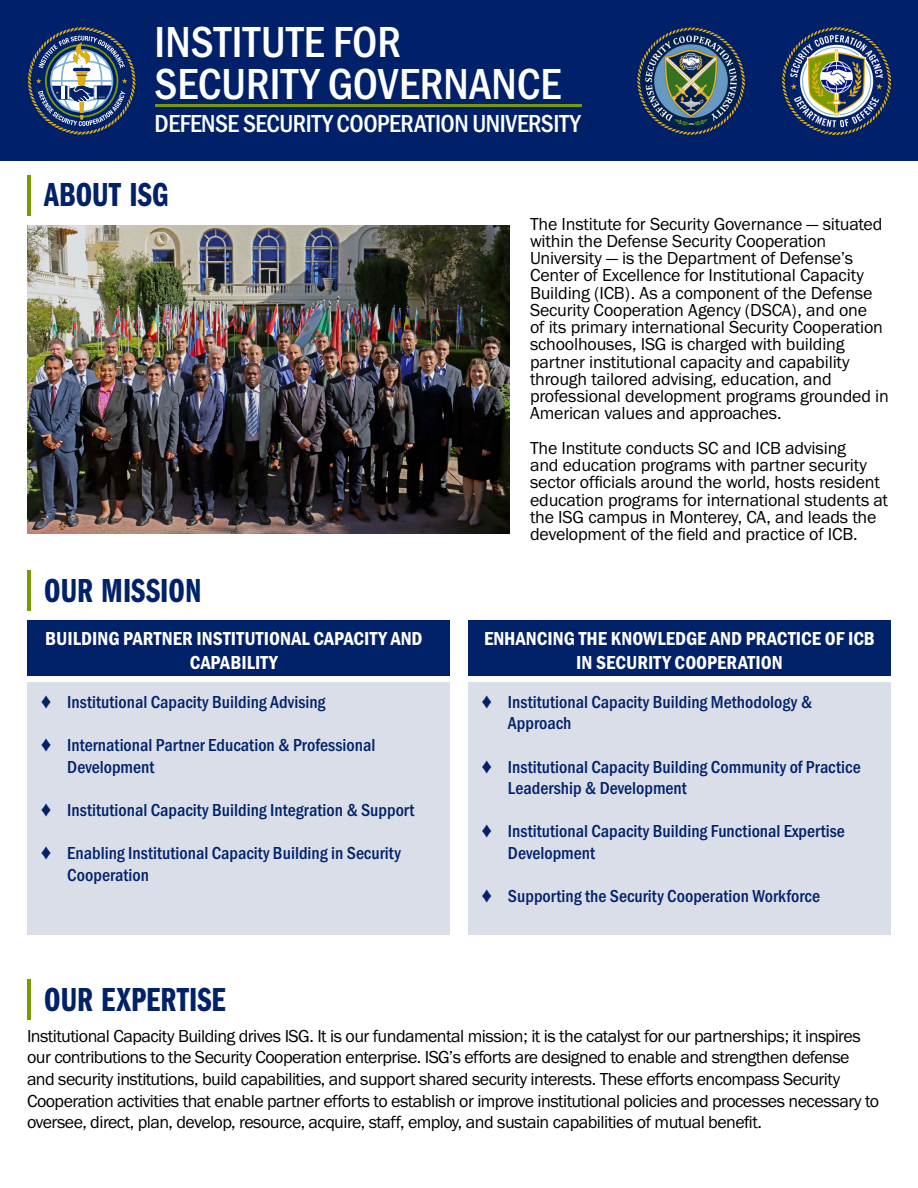
<style>
.page{position:relative;width:918px;height:1188px;background:#fff}
.page>*{position:absolute;margin:0;border:0;box-sizing:border-box;transform-origin:0 0}
.t1{font:500 45px/42px "Franklin Gothic URW Cond";color:#fff}
.t2{font:34.5px "Franklin Gothic URW Com Dem";color:#012169}
.t3{font:500 25.5px "Franklin Gothic URW Cond";letter-spacing:-.02em;color:#fff}
.t4{font:19.5px/23.4px "Franklin Gothic URW Con Dem";color:#fff;text-align:center}
.Body_Text{font:18px/17.2px "Franklin Gothic URW Boo";letter-spacing:-.015em;color:#000}
.t5{font:500 18px/21.6px "Franklin Gothic URW Cond";color:#012169}
.s1{font-weight:400}
</style>
<div class="page">
<div style="left:0;top:0;width:918px;height:161px;background:#002169"></div>
<hr style="left:155px;top:104px;width:427px;height:3px;background:#7a9900">
<svg style="left:28px;top:27px;width:107px;height:108px"></svg>
<img style="left:637px;top:27px;width:108px;height:108px">
<img style="left:783px;top:27px;width:107px;height:108px">
<hr style="left:27px;top:175px;width:4px;height:41px;background:#7a9a01">
<div style="left:27px;top:621px;width:423px;height:55px;background:#012169"></div>
<div style="left:468px;top:621px;width:423px;height:55px;background:#012169"></div>
<div style="left:468px;top:682px;width:423px;height:252px;background:#d9dee9"></div>
<div style="left:27px;top:682px;width:423px;height:252px;background:#d9dee9"></div>
<img style="left:27px;top:225px;width:483px;height:309px">
<hr style="left:27px;top:570px;width:4px;height:41px;background:#7a9a01">
<hr style="left:27px;top:979px;width:4px;height:41px;background:#7a9a01">
<h1 class="t1" style="left:155px;top:18px;width:408px">INSTITUTE FOR<br>SECURITY GOVERNANCE</h1>
<h3 class="t3" style="left:155px;top:105px;width:427px">DEFENSE SECURITY COOPERATION UNIVERSITY</h3>
<h2 class="t2" style="left:44px;top:171px;width:126px">ABOUT ISG</h2>
<h2 class="t2" style="left:44px;top:566px;width:159px">OUR MISSION</h2>
<p class="Body_Text" style="left:530px;top:215px;width:360px">The Institute for Security Governance — situated within the Defense Security Cooperation University — is the Department of Defense’s Center of Excellence for Institutional Capacity Building (ICB). As a component of the Defense Security Cooperation Agency (DSCA), and one<br>of its primary international Security Cooperation schoolhouses, ISG is charged with building partner institutional capacity and capability through tailored advising, education, and professional development programs grounded in American values and approaches.</p>
<p class="Body_Text" style="left:530px;top:439px;width:360px">The Institute conducts SC and ICB advising<br>and education programs with partner security sector officials around the world, hosts resident education programs for international students at the ISG campus in Monterey, CA, and leads the development of the field and practice of ICB.</p>
<p class="t4" style="left:45px;top:626px;width:379px">BUILDING PARTNER INSTITUTIONAL CAPACITY AND<br>CAPABILITY</p>
<p class="t4" style="left:484px;top:626px;width:392px">ENHANCING THE KNOWLEDGE AND PRACTICE OF ICB<br>IN SECURITY COOPERATION</p>
<p class="t5" style="left:508px;top:690px;width:306px;text-indent:-27px"><span class="s1">♦</span> Institutional Capacity Building Methodology &amp;<br>Approach</p>
<p class="t5" style="left:508px;top:754px;width:354px;text-indent:-27px"><span class="s1">♦</span> Institutional Capacity Building Community of Practice<br>Leadership &amp; Development</p>
<p class="t5" style="left:508px;top:819px;width:338px;text-indent:-27px"><span class="s1">♦</span> Institutional Capacity Building Functional Expertise<br>Development</p>
<p class="t5" style="left:481px;top:884px;width:341px"><span class="s1">♦</span> Supporting the Security Cooperation Workforce</p>
<p class="t5" style="left:40px;top:690px;width:287px"><span class="s1">♦</span> Institutional Capacity Building Advising</p>
<p class="t5" style="left:67px;top:733px;width:310px;text-indent:-27px"><span class="s1">♦</span> International Partner Education &amp; Professional<br>Development</p>
<p class="t5" style="left:40px;top:798px;width:376px"><span class="s1">♦</span> Institutional Capacity Building Integration &amp; Support</p>
<p class="t5" style="left:67px;top:841px;width:335px;text-indent:-27px"><span class="s1">♦</span> Enabling Institutional Capacity Building in Security<br>Cooperation</p>
<h2 class="t2" style="left:44px;top:975px;width:183px">OUR EXPERTISE</h2>
<p class="Body_Text" style="left:27px;top:1025px;width:854px;line-height:21.6px">Institutional Capacity Building drives ISG. It is our fundamental mission; it is the catalyst for our partnerships; it inspires our contributions to the Security Cooperation enterprise. ISG’s efforts are designed to enable and strengthen defense and security institutions, build capabilities, and support shared security interests. These efforts encompass Security Cooperation activities that enable partner efforts to establish or improve institutional policies and processes necessary to oversee, direct, plan, develop, resource, acquire, staff, employ, and sustain capabilities of mutual benefit.</p>
</div>
